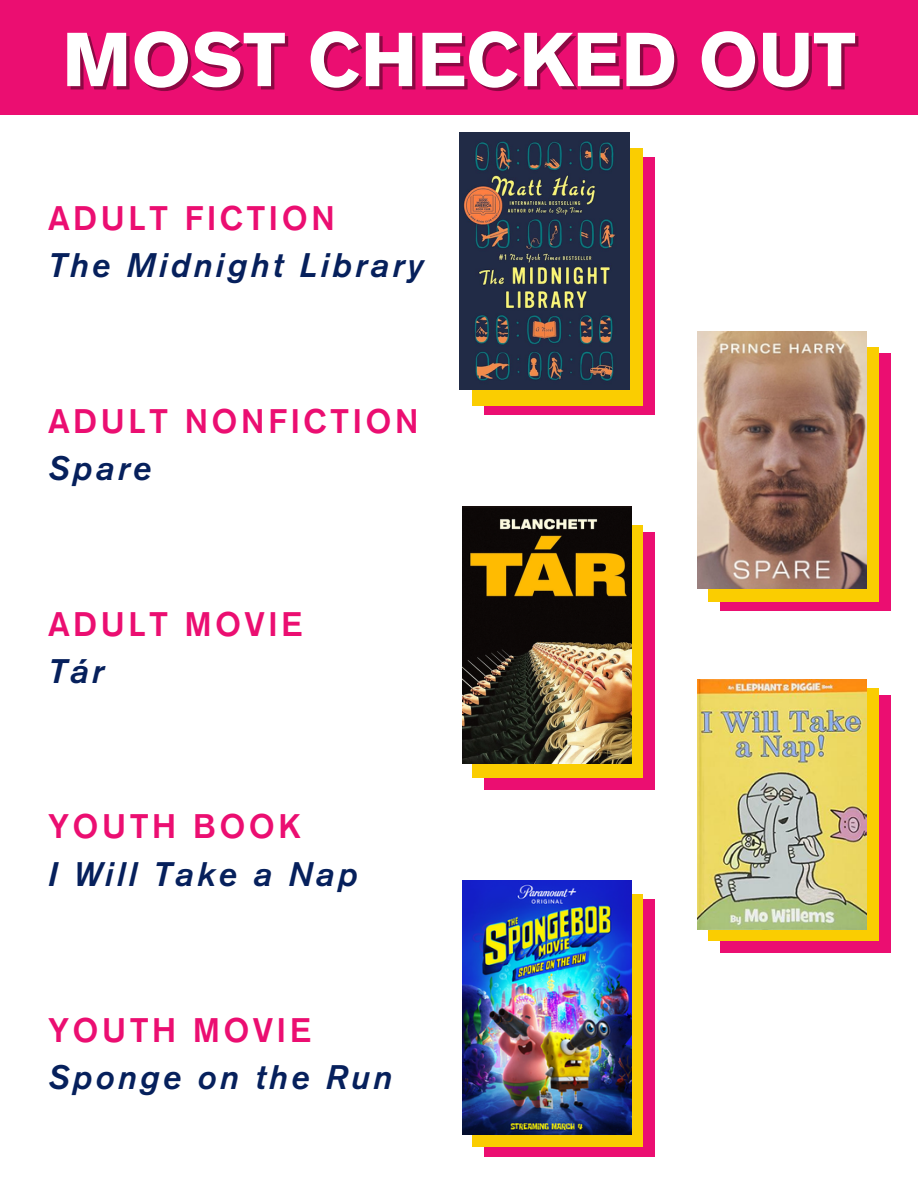
<style>
.page{position:relative;width:918px;height:1188px;background:#fff}
.page>*{position:absolute;margin:0;border:0;box-sizing:border-box;transform-origin:0 0}
.t1{font:700 75.6px "Akzidenz Grotesk Pro";color:#fff}
.t2{font:500 33.75px "Akzidenz Grotesk Pro";letter-spacing:.095em;color:#eb0e71}
.t3{font:italic 500 33.75px "Akzidenz Grotesk Pro";letter-spacing:.095em;color:#06205c}
</style>
<div class="page">
<div style="left:484px;top:157px;width:171px;height:258px;background:#eb0e71"></div>
<div style="left:472px;top:148px;width:171px;height:257px;background:#facd01"></div>
<img style="left:459px;top:132px;width:170px;height:258px">
<div style="left:720px;top:353px;width:171px;height:258px;background:#eb0e71"></div>
<div style="left:708px;top:347px;width:171px;height:255px;background:#facd01"></div>
<img style="left:697px;top:331px;width:170px;height:258px">
<div style="left:484px;top:532px;width:171px;height:258px;background:#eb0e71"></div>
<div style="left:472px;top:525px;width:171px;height:253px;background:#facd01"></div>
<img style="left:462px;top:506px;width:169px;height:258px">
<div style="left:720px;top:695px;width:171px;height:258px;background:#eb0e71"></div>
<div style="left:708px;top:689px;width:171px;height:252px;background:#facd01"></div>
<img style="left:697px;top:679px;width:170px;height:251px">
<div style="left:484px;top:899px;width:171px;height:258px;background:#eb0e71"></div>
<div style="left:472px;top:894px;width:171px;height:253px;background:#facd01"></div>
<img style="left:462px;top:880px;width:169px;height:254px">
<div style="left:0;top:0;width:918px;height:115px;background:#eb0e71"></div>
<p class="t1" style="left:62px;top:29px;width:795px">MOST CHECKED OUT</p>
<p class="t2" style="left:48px;top:204px;width:288px">ADULT FICTION</p>
<p class="t3" style="left:48px;top:251px;width:377px">The Midnight Library</p>
<p class="t2" style="left:48px;top:407px;width:372px">ADULT NONFICTION</p>
<p class="t3" style="left:48px;top:455px;width:105px">Spare</p>
<p class="t2" style="left:48px;top:610px;width:256px">ADULT MOVIE</p>
<p class="t3" style="left:48px;top:658px;width:57px">Tár</p>
<p class="t2" style="left:48px;top:813px;width:254px">YOUTH BOOK</p>
<p class="t3" style="left:48px;top:860px;width:311px">I Will Take a Nap</p>
<p class="t2" style="left:48px;top:1016px;width:264px">YOUTH MOVIE</p>
<p class="t3" style="left:48px;top:1063px;width:346px">Sponge on the Run</p>
</div>
